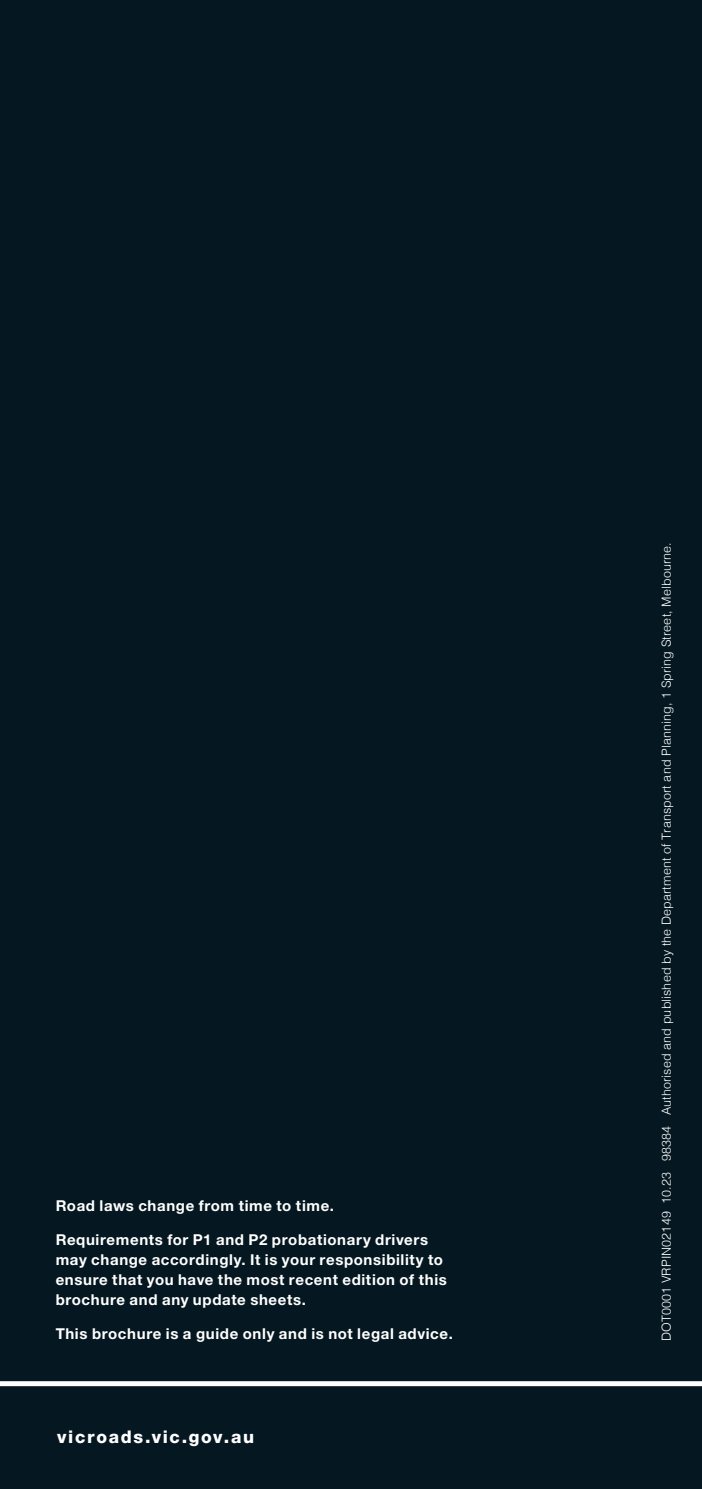
<style>
.page{position:relative;width:702px;height:1489px;background:#fff}
.page>*{position:absolute;margin:0;border:0;box-sizing:border-box;transform-origin:0 0}
.t1{font:800 17.5px "Helvetica Neue LT Std";letter-spacing:.095em;color:#fff}
.t2{font:700 15px/20px "Helvetica Neue LT Std";letter-spacing:.04em;color:#fff}
.t3{font:300 12.5px "Helvetica";letter-spacing:.01em;color:#fff}
</style>
<div class="page">
<div style="left:0;top:0;width:702px;height:1488px;background:#051720"></div>
<svg style="left:0;top:1381px;width:702px;height:4px;background:#f3f4f4"></svg>
<p class="t2" style="left:56px;top:1195px;width:280px">Road laws change from time to time.</p>
<p class="t2" style="left:56px;top:1229px;width:392px">Requirements for P1 and P2 probationary drivers may change accordingly. It is your responsibility to ensure that you have the most recent edition of this brochure and any update sheets.</p>
<p class="t2" style="left:56px;top:1323px;width:398px">This brochure is a guide only and is not legal advice.</p>
<p class="t1" style="left:57px;top:1425px;width:198px">vicroads.vic.gov.au</p>
<p class="t3" style="left:655px;top:1341px;width:800px;rotate:-90deg">DOT0001 VRPIN02149 10.23 98384 Authorised and published by the Department of Transport and Planning, 1 Spring Street, Melbourne.</p>
</div>
